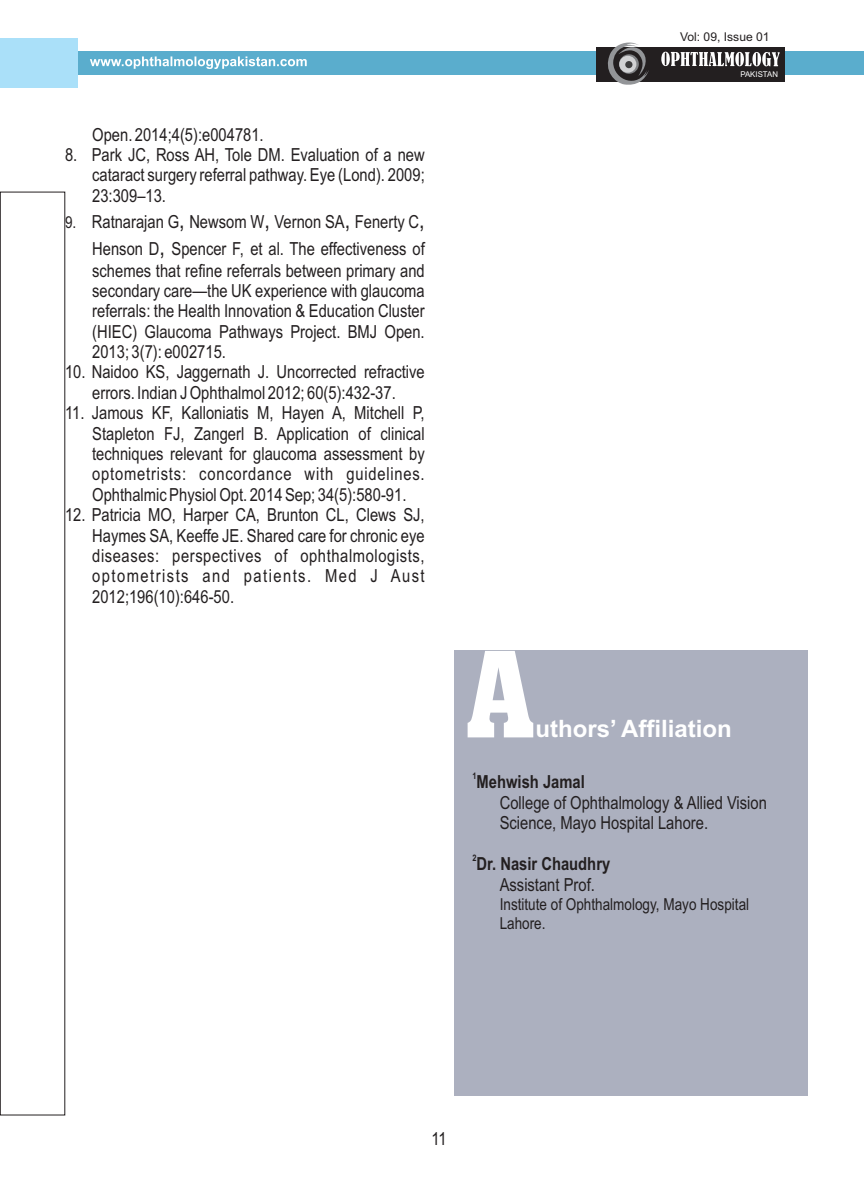
<style>
.page{position:relative;width:864px;height:1188px;background:#fff}
.page>*{position:absolute;margin:0;border:0;box-sizing:border-box;transform-origin:0 0}
.t1{font:116.4px "Aachen BT";color:#fff}
.t2{font:700 24px "Arial";color:#fff}
.t3{font:18px/20.4px "Arial Narrow";color:#231f20;text-align:justify}
.t4{font:700 18px "Arial Narrow";color:#231f20}
.t5{font:16.5px/18.8px "Arial Narrow";color:#231f20}
.t6{font:12.15px "Arial";color:#231f20}
.t7{font:700 9px "Arial Narrow";color:#231f20}
.t8{font:7.95px "Arial";color:#fff}
.s1{font-size:16.5px}
.s2{font-size:24px}
</style>
<div class="page">
<div style="left:455px;top:651px;width:353px;height:445px;background:#acb0bf"></div>
<div style="left:0;top:51px;width:864px;height:24px;background:#5aadcd"></div>
<div style="left:0;top:38px;width:78px;height:50px;background:#aae0f9"></div>
<div style="left:597px;top:47px;width:188px;height:34px;background:#231f20"></div>
<svg style="left:603px;top:42px;width:46px;height:43px"></svg>
<svg style="left:619px;top:54px;width:20px;height:20px"></svg>
<div style="left:619px;top:56px;width:17px;height:17px;background:#d1d2d4;border-radius:50%"></div>
<div style="left:625px;top:60px;width:8px;height:8px;background:#c4c5c7;border-radius:50%"></div>
<div style="left:625px;top:61px;width:8px;height:7px;background:#3e3e3f;border-radius:50%"></div>
<svg style="left:661px;top:51px;width:119px;height:16px"></svg>
<svg style="left:90px;top:56px;width:217px;height:13px"></svg>
<div style="left:0;top:192px;width:65px;height:923px;border:1px solid #231f20"></div>
<p class="t3" style="left:92px;top:126px;width:173px">Open. 2014;4(5):e004781.</p>
<p class="t3" style="left:92px;top:146px;width:334px;text-indent:-27px">8. Park JC, Ross AH, Tole DM. Evaluation of a new cataract surgery referral pathway. Eye (Lond). 2009; 23:309–13.</p>
<p class="t3" style="left:65px;top:210px;width:361px;line-height:27.2px;text-align:right"><span class="s1">9.</span> Ratnarajan G<span class="s2">,</span> Newsom W<span class="s2">,</span> Vernon SA<span class="s2">,</span> Fenerty C<span class="s2">,<br></span>Henson D<span class="s2">,</span> Spencer F, et al. The effectiveness of</p>
<p class="t3" style="left:92px;top:262px;width:334px">schemes that refine referrals between primary and secondary care—the UK experience with glaucoma referrals: the Health Innovation &amp; Education Cluster (HIEC) Glaucoma Pathways Project. BMJ Open.<br>2013; 3(7): e002715.</p>
<p class="t3" style="left:65px;top:364px;width:361px;text-align:center">10. Naidoo KS, Jaggernath J. Uncorrected refractive errors. Indian J Ophthalmol 2012; 60(5):432-37.</p>
<p class="t3" style="left:92px;top:404px;width:334px;text-indent:-27px">11. Jamous KF, Kalloniatis M, Hayen A, Mitchell P, Stapleton FJ, Zangerl B. Application of clinical techniques relevant for glaucoma assessment by optometrists: concordance with guidelines.<br>Ophthalmic Physiol Opt. 2014 Sep; 34(5):580-91.</p>
<p class="t3" style="left:92px;top:506px;width:334px;text-indent:-27px">12. Patricia MO, Harper CA, Brunton CL, Clews SJ, Haymes SA, Keeffe JE. Shared care for chronic eye diseases: perspectives of ophthalmologists, optometrists and patients. Med J Aust 2012;196(10):646-50.</p>
<p class="t6" style="left:680px;top:32px;width:91px">Vol: 09, Issue 01</p>
<p class="t8" style="left:740px;top:71px;width:39px">PAKISTAN</p>
<h1 class="t1" style="left:465px;top:649px;width:71px">A</h1>
<h2 class="t2" style="left:535px;top:720px;width:198px">uthors’ Affiliation</h2>
<p class="t7" style="left:472px;top:773px;width:6px">1</p>
<p class="t4" style="left:477px;top:775px;width:110px">Mehwish Jamal</p>
<p class="t3" style="left:500px;top:794px;width:269px">College of Ophthalmology &amp; Allied Vision<br>Science, Mayo Hospital Lahore.</p>
<p class="t7" style="left:472px;top:855px;width:6px">2</p>
<p class="t4" style="left:477px;top:857px;width:135px">Dr. Nasir Chaudhry</p>
<p class="t3" style="left:500px;top:876px;width:97px">Assistant Prof.</p>
<p class="t5" style="left:500px;top:896px;width:251px">Institute of Ophthalmology, Mayo Hospital<br>Lahore.</p>
<p class="t3" style="left:431px;top:1130px;width:17px">11</p>
</div>
